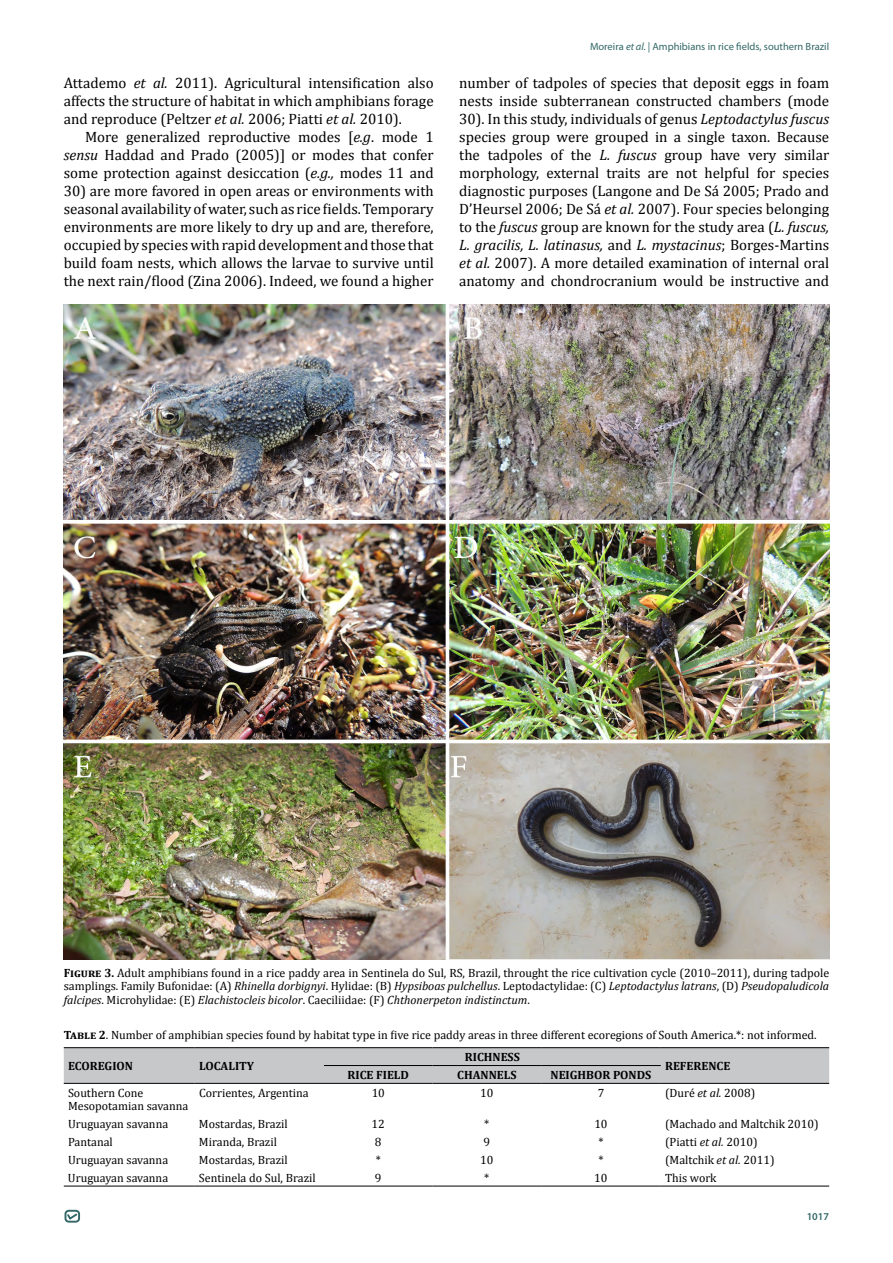
<style>
.page{position:relative;width:893px;height:1263px;background:#fff}
.page>*{position:absolute;margin:0;border:0;box-sizing:border-box;transform-origin:0 0}
.Body{font:15px/18px "Cambria";color:#000;text-align:justify}
.Captions{font:12px/13.5px "Cambria";color:#000;text-align:justify}
.Table_Cell_Text{font:12px/13.5px "Cambria";color:#000}
.Table_Cell_Text-2{font:700 12px "Cambria";color:#000}
.t1{font:10.5px "Myriad Pro";color:#336767}
.t2{font:600 10.5px "Myriad Pro";color:#336767}
.s1{font-style:italic}
.s2{font-weight:700}
</style>
<div class="page">
<div style="left:65px;top:1210px;width:15px;height:12px;border:2px solid #336767;border-radius:3px"></div>
<svg style="left:66px;top:1212px;width:13px;height:9px"></svg>
<img style="left:64px;top:304px;width:765px;height:655px">
<div style="left:64px;top:1048px;width:765px;height:35px;background:#c7c8ca"></div>
<svg style="left:64px;top:1185px;width:765px;height:1px"></svg>
<hr style="left:324px;top:1083px;width:109px;height:1px;background:#000">
<hr style="left:433px;top:1083px;width:108px;height:1px;background:#000">
<hr style="left:541px;top:1083px;width:120px;height:1px;background:#000">
<hr style="left:64px;top:1047px;width:131px;height:1px;background:#000">
<hr style="left:195px;top:1047px;width:129px;height:1px;background:#000">
<hr style="left:64px;top:1083px;width:131px;height:1px;background:#000">
<hr style="left:195px;top:1083px;width:129px;height:1px;background:#000">
<hr style="left:324px;top:1047px;width:109px;height:1px;background:#000">
<hr style="left:433px;top:1047px;width:108px;height:1px;background:#000">
<hr style="left:541px;top:1047px;width:120px;height:1px;background:#000">
<hr style="left:324px;top:1065px;width:109px;height:1px;background:#000">
<hr style="left:433px;top:1065px;width:108px;height:1px;background:#000">
<hr style="left:541px;top:1065px;width:120px;height:1px;background:#000">
<hr style="left:661px;top:1047px;width:168px;height:1px;background:#000">
<hr style="left:661px;top:1083px;width:168px;height:1px;background:#000">
<hr style="left:64px;top:1186px;width:131px;height:1px;background:#000">
<hr style="left:195px;top:1186px;width:129px;height:1px;background:#000">
<hr style="left:324px;top:1186px;width:109px;height:1px;background:#000">
<hr style="left:433px;top:1186px;width:108px;height:1px;background:#000">
<hr style="left:541px;top:1186px;width:120px;height:1px;background:#000">
<hr style="left:661px;top:1186px;width:168px;height:1px;background:#000">
<p class="Body" style="left:64px;top:74px;width:371px">Attademo <span class="s1">et al.</span> 2011). Agricultural intensification also affects the structure of habitat in which amphibians forage and reproduce (Peltzer <span class="s1">et al.</span> 2006; Piatti <span class="s1">et al.</span> 2010).</p>
<p class="Body" style="left:64px;top:128px;width:371px;text-indent:21px">More generalized reproductive modes [<span class="s1">e.g</span>. mode 1 <span class="s1">sensu</span> Haddad and Prado (2005)] or modes that confer some protection against desiccation (<span class="s1">e.g.,</span> modes 11 and</p>
<p class="Body" style="left:64px;top:182px;width:371px">30) are more favored in open areas or environments with seasonal availability of water, such as rice fields. Temporary environments are more likely to dry up and are, therefore, occupied by species with rapid development and those that build foam nests, which allows the larvae to survive until the next rain/flood (Zina 2006). Indeed, we found a higher</p>
<p class="t1" style="left:590px;top:40px;width:241px">Moreira <span class="s1">et al.</span> | Amphibians in rice fields, southern Brazil</p>
<p class="Body" style="left:459px;top:74px;width:371px">number of tadpoles of species that deposit eggs in foam nests inside subterranean constructed chambers (mode 30). In this study, individuals of genus <span class="s1">Leptodactylusfuscus </span>species group were grouped in a single taxon. Because the tadpoles of the <span class="s1">L. fuscus</span> group have very similar morphology, external traits are not helpful for species diagnostic purposes (Langone and De Sá 2005; Prado and D’Heursel 2006; De Sá <span class="s1">et al.</span> 2007). Four species belonging to the <span class="s1">fuscus</span> group are known for the study area (<span class="s1">L. fuscus, L. gracilis, L. latinasus,</span> and <span class="s1">L. mystacinus</span>; Borges-Martins <span class="s1">et al.</span> 2007). A more detailed examination of internal oral anatomy and chondrocranium would be instructive and</p>
<p class="Captions" style="left:64px;top:966px;width:767px"><span class="s2">Figure 3.</span> Adult amphibians found in a rice paddy area in Sentinela do Sul, RS, Brazil, throught the rice cultivation cycle (2010–2011), during tadpole samplings. Family Bufonidae: (A) <span class="s1">Rhinella dorbignyi</span>. Hylidae: (B) <span class="s1">Hypsiboas pulchellus</span>. Leptodactylidae: (C) <span class="s1">Leptodactylus latrans</span>, (D) <span class="s1">Pseudopaludicola falcipes</span>. Microhylidae: (E) <span class="s1">Elachistocleis bicolor</span>. Caeciliidae: (F) <span class="s1">Chthonerpeton indistinctum</span>.</p>
<p class="Captions" style="left:64px;top:1028px;width:754px"><span class="s2">Table 2</span>. Number of amphibian species found by habitat type in five rice paddy areas in three different ecoregions of South America.*: not informed.</p>
<p class="Table_Cell_Text-2" style="left:68px;top:1058px;width:67px">ECOREGION</p>
<p class="Table_Cell_Text-2" style="left:199px;top:1058px;width:57px">LOCALITY</p>
<p class="Table_Cell_Text-2" style="left:465px;top:1049px;width:57px">RICHNESS</p>
<p class="Table_Cell_Text-2" style="left:348px;top:1066px;width:63px">RICE FIELD</p>
<p class="Table_Cell_Text-2" style="left:457px;top:1066px;width:61px">CHANNELS</p>
<p class="Table_Cell_Text-2" style="left:551px;top:1066px;width:102px">NEIGHBOR PONDS</p>
<p class="Table_Cell_Text-2" style="left:665px;top:1058px;width:67px">REFERENCE</p>
<p class="Table_Cell_Text" style="left:68px;top:1086px;width:122px">Southern Cone<br>Mesopotamian savanna</p>
<p class="Table_Cell_Text" style="left:199px;top:1086px;width:111px">Corrientes, Argentina</p>
<p class="Table_Cell_Text" style="left:372px;top:1086px;width:15px">10</p>
<p class="Table_Cell_Text" style="left:480px;top:1086px;width:15px">10</p>
<p class="Table_Cell_Text" style="left:598px;top:1086px;width:8px">7</p>
<p class="Table_Cell_Text" style="left:665px;top:1086px;width:92px">(Duré <span class="s1">et al.</span> 2008)</p>
<p class="Table_Cell_Text" style="left:68px;top:1117px;width:102px">Uruguayan savanna</p>
<p class="Table_Cell_Text" style="left:199px;top:1117px;width:90px">Mostardas, Brazil</p>
<p class="Table_Cell_Text" style="left:372px;top:1117px;width:15px">12</p>
<p class="Table_Cell_Text" style="left:484px;top:1117px;width:7px">*</p>
<p class="Table_Cell_Text" style="left:594px;top:1117px;width:15px">10</p>
<p class="Table_Cell_Text" style="left:665px;top:1117px;width:155px">(Machado and Maltchik 2010)</p>
<p class="Table_Cell_Text" style="left:68px;top:1135px;width:46px">Pantanal</p>
<p class="Table_Cell_Text" style="left:199px;top:1135px;width:80px">Miranda, Brazil</p>
<p class="Table_Cell_Text" style="left:375px;top:1135px;width:8px">8</p>
<p class="Table_Cell_Text" style="left:483px;top:1135px;width:8px">9</p>
<p class="Table_Cell_Text" style="left:598px;top:1135px;width:7px">*</p>
<p class="Table_Cell_Text" style="left:665px;top:1135px;width:94px">(Piatti <span class="s1">et al.</span> 2010)</p>
<p class="Table_Cell_Text" style="left:68px;top:1153px;width:102px">Uruguayan savanna</p>
<p class="Table_Cell_Text" style="left:199px;top:1153px;width:90px">Mostardas, Brazil</p>
<p class="Table_Cell_Text" style="left:376px;top:1153px;width:7px">*</p>
<p class="Table_Cell_Text" style="left:480px;top:1153px;width:15px">10</p>
<p class="Table_Cell_Text" style="left:598px;top:1153px;width:7px">*</p>
<p class="Table_Cell_Text" style="left:665px;top:1153px;width:111px">(Maltchik <span class="s1">et al.</span> 2011)</p>
<p class="Table_Cell_Text" style="left:68px;top:1171px;width:102px">Uruguayan savanna</p>
<p class="Table_Cell_Text" style="left:199px;top:1171px;width:118px">Sentinela do Sul, Brazil</p>
<p class="Table_Cell_Text" style="left:375px;top:1171px;width:8px">9</p>
<p class="Table_Cell_Text" style="left:484px;top:1171px;width:7px">*</p>
<p class="Table_Cell_Text" style="left:594px;top:1171px;width:15px">10</p>
<p class="Table_Cell_Text" style="left:665px;top:1171px;width:53px">This work</p>
<p class="t2" style="left:807px;top:1209px;width:24px">1017</p>
</div>
